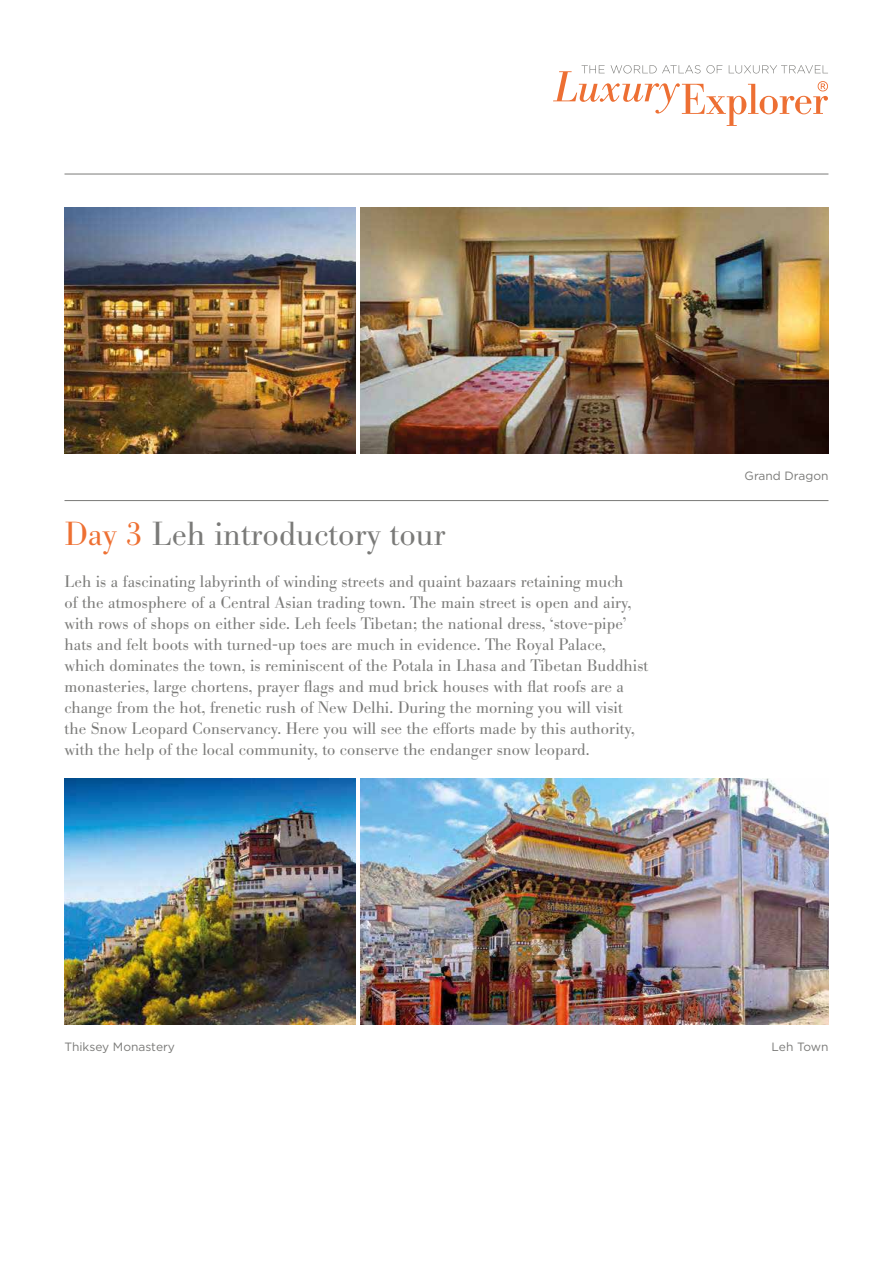
<style>
.page{position:relative;width:893px;height:1263px;background:#fff}
.page>*{position:absolute;margin:0;border:0;box-sizing:border-box;transform-origin:0 0}
.t1{font:300 33px "B Bodoni";color:#7a7a78}
.t2{font:300 16.5px/21px "B Bodoni";color:#7a7a78}
.t3{font:12px "Gotham";color:#7a7a78}
.s1{color:#ee7032}
</style>
<div class="page">
<img style="left:64px;top:778px;width:291px;height:246px">
<svg style="left:553px;top:65px;width:275px;height:61px"></svg>
<img style="left:360px;top:207px;width:468px;height:246px">
<img style="left:64px;top:207px;width:291px;height:246px">
<hr style="left:64px;top:174px;width:764px;height:1px;background:#7a7a78">
<hr style="left:64px;top:500px;width:764px;height:1px;background:#7a7a78">
<img style="left:360px;top:778px;width:468px;height:246px">
<h1 class="t1" style="left:64px;top:515px;width:382px"><span class="s1">Day 3</span> Leh introductory tour</h1>
<p class="t2" style="left:64px;top:571px;width:585px">Leh is a fascinating labyrinth of winding streets and quaint bazaars retaining much<br>of the atmosphere of a Central Asian trading town. The main street is open and airy, with rows of shops on either side. Leh feels Tibetan; the national dress, ‘stove-pipe’ hats and felt boots with turned-up toes are much in evidence. The Royal Palace, which dominates the town, is reminiscent of the Potala in Lhasa and Tibetan Buddhist monasteries, large chortens, prayer flags and mud brick houses with flat roofs are a change from the hot, frenetic rush of New Delhi. During the morning you will visit the Snow Leopard Conservancy. Here you will see the efforts made by this authority, with the help of the local community, to conserve the endanger snow leopard.</p>
<p class="t3" style="left:745px;top:468px;width:85px">Grand Dragon</p>
<p class="t3" style="left:65px;top:1039px;width:112px">Thiksey Monastery</p>
<p class="t3" style="left:772px;top:1039px;width:58px">Leh Town</p>
</div>
